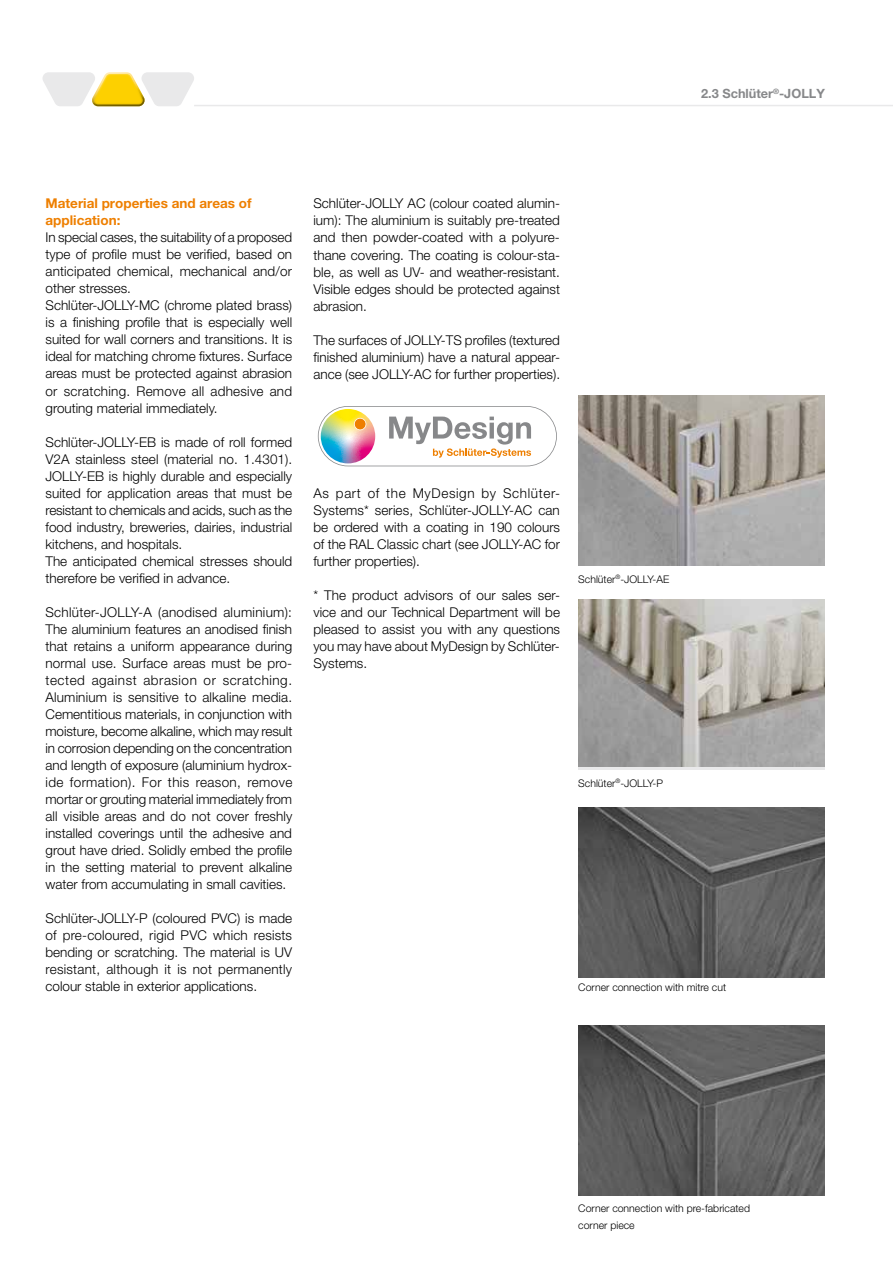
<style>
.page{position:relative;width:893px;height:1263px;background:#fff}
.page>*{position:absolute;margin:0;border:0;box-sizing:border-box;transform-origin:0 0}
.t1{font:300 13.5px/17px "Helvetica Neue LT Pro";color:#000;text-align:justify}
.t2{font:700 13.5px/17px "Helvetica Neue LT Pro";color:#ee7f00}
.t3{font:700 12.75px "Helvetica Neue LT Pro";color:#87888a}
.t4{font:300 10.5px/17px "Helvetica Neue LT Pro";color:#000}
</style>
<div class="page">
<hr style="left:194px;top:105px;width:699px;height:1px;background:#e9e9ea">
<svg style="left:43px;top:72px;width:151px;height:34px"></svg>
<img style="left:578px;top:395px;width:247px;height:171px">
<img style="left:578px;top:600px;width:247px;height:167px">
<img style="left:578px;top:807px;width:247px;height:170px">
<img style="left:578px;top:1026px;width:247px;height:170px">
<img style="left:318px;top:406px;width:239px;height:60px">
<p class="t3" style="left:701px;top:86px;width:125px">2.3 Schlüter<sup>®</sup>-JOLLY</p>
<p class="t2" style="left:46px;top:195px;width:208px">Material properties and areas of application:</p>
<p class="t1" style="left:46px;top:229px;width:248px;text-align:left">In special cases, the suitability of a proposed type of profile must be verified, based on anticipated chemical, mechanical and/or other stresses.<br>Schlüter-JOLLY-MC (chrome plated brass) is a finishing profile that is especially well suited for wall corners and transitions. It is ideal for matching chrome fixtures. Surface areas must be protected against abrasion or scratching. Remove all adhesive and grouting material immediately.</p>
<p class="t1" style="left:46px;top:433px;width:248px;text-align:left">Schlüter-JOLLY-EB is made of roll formed V2A stainless steel (material no. 1.4301).<br>JOLLY-EB is highly durable and especially suited for application areas that must be resistant to chemicals and acids, such as the food industry, breweries, dairies, industrial kitchens, and hospitals.<br>The anticipated chemical stresses should therefore be verified in advance.</p>
<p class="t1" style="left:46px;top:603px;width:248px">Schlüter-JOLLY-A (anodised aluminium):<br>The aluminium features an anodised finish that retains a uniform appearance during normal use. Surface areas must be pro&shy;tected against abrasion or scratching.<br>Aluminium is sensitive to alkaline media.<br>Cementitious materials, in conjunction with moisture, become alkaline, which may result in corrosion depending on the concentration and length of exposure (aluminium hydrox&shy;ide formation). For this reason, remove mortar or grouting material immediately from all visible areas and do not cover freshly installed coverings until the adhesive and grout have dried. Solidly embed the profile in the setting material to prevent alkaline water from accumulating in small cavities.</p>
<p class="t1" style="left:46px;top:909px;width:248px">Schlüter-JOLLY-P (coloured PVC) is made of pre-coloured, rigid PVC which resists bending or scratching. The material is UV resistant, although it is not permanently colour stable in exterior applications.</p>
<p class="t1" style="left:313px;top:195px;width:248px">Schlüter-JOLLY AC (colour coated alumin&shy;ium): The aluminium is suitably pre-treated and then powder-coated with a polyure&shy;thane covering. The coating is colour-sta&shy;ble, as well as UV- and weather-resistant.<br>Visible edges should be protected against abrasion.</p>
<p class="t1" style="left:313px;top:331px;width:248px">The surfaces of JOLLY-TS profiles (textured finished aluminium) have a natural appear&shy;ance (see JOLLY-AC for further properties).</p>
<p class="t1" style="left:313px;top:484px;width:248px">As part of the MyDesign by Schlüter-Systems* series, Schlüter-JOLLY-AC can be ordered with a coating in 190 colours of the RAL Classic chart (see JOLLY-AC for further properties).</p>
<p class="t1" style="left:313px;top:586px;width:248px">* The product advisors of our sales ser&shy;vice and our Technical Department will be pleased to assist you with any questions you may have about MyDesign by Schlüter-Systems.</p>
<p class="t4" style="left:578px;top:570px;width:93px">Schlüter<sup>®</sup>-JOLLY-AE</p>
<p class="t4" style="left:578px;top:774px;width:86px">Schlüter<sup>®</sup>-JOLLY-P</p>
<p class="t4" style="left:578px;top:978px;width:149px">Corner connection with mitre cut</p>
<p class="t4" style="left:578px;top:1199px;width:173px">Corner connection with pre-fabricated corner piece</p>
</div>
